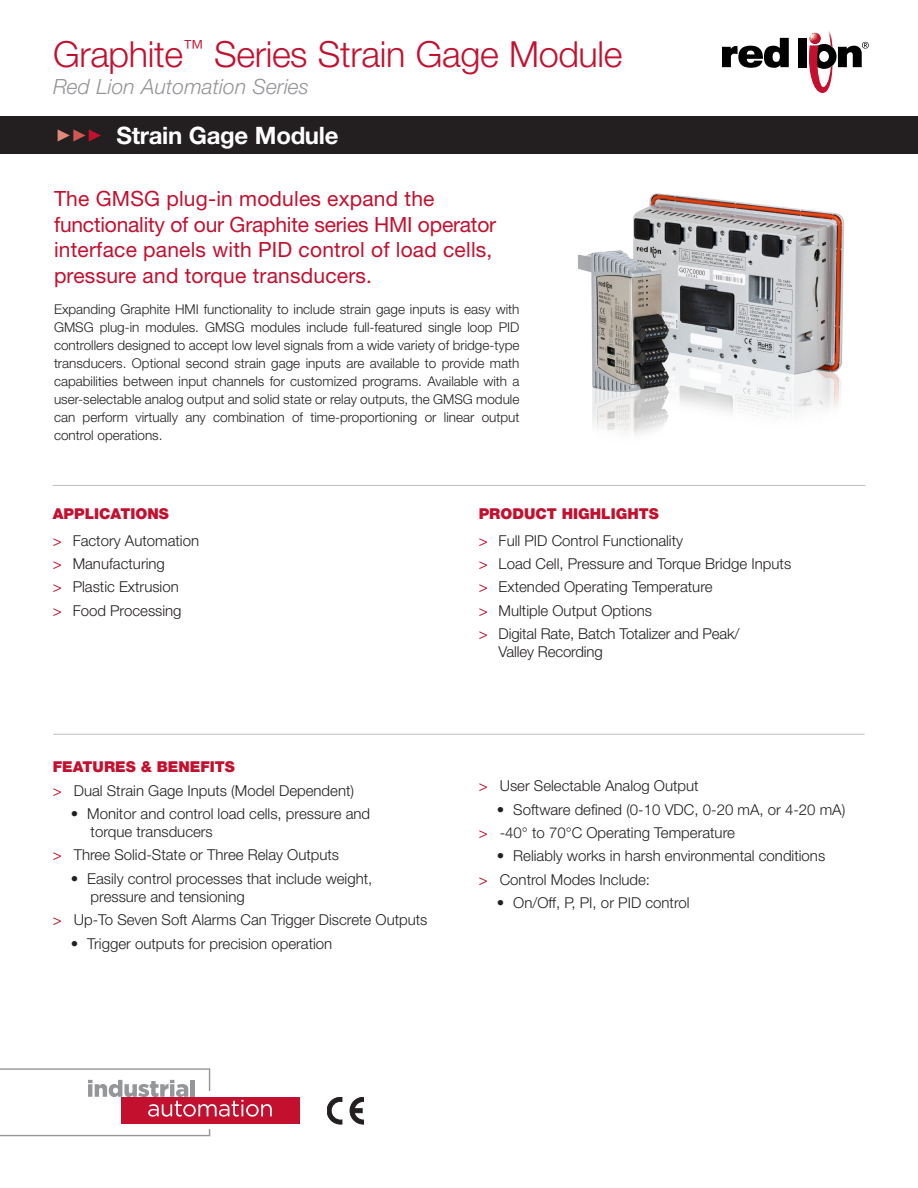
<style>
.page{position:relative;width:918px;height:1188px;background:#fff}
.page>*{position:absolute;margin:0;border:0;box-sizing:border-box;transform-origin:0 0}
.Main_Document_Title{font:300 36px "Helvetica Neue LT Std";letter-spacing:-.01em;color:#c3102f}
.White_Subtitle_in_Bl{font:700 24px "Helvetica Neue LT Std";letter-spacing:-.015em;color:#fff}
.Intro_Subtitle__Red{font:21px/25.5px "Helvetica Neue LT Std";letter-spacing:.01em;color:#c3102f}
.Italic_Main_SubHeadi{font:italic 300 21px "Helvetica Neue LT Std";letter-spacing:.005em;color:#939598}
.t1{font:300 15px/18px "Helvetica Neue LT Std";color:#231f20}
.Red_Body_Headers__Bo{font:900 15px "Helvetica Neue LT Std";color:#c3102f}
.Page_1_-_Sm_Header{font:900 15px "Helvetica Neue LT Std";color:#c3102f}
.Intro_Body__Black{font:300 13.5px/18px "Helvetica Neue LT Std";color:#231f20;text-align:justify}
.s1{font-weight:400;color:#c3102f}
</style>
<div class="page">
<div style="left:0;top:117px;width:918px;height:37px;background:#231f20"></div>
<svg style="left:722px;top:38px;width:67px;height:30px"></svg>
<div style="left:798px;top:38px;width:9px;height:29px;background:#000"></div>
<svg style="left:809px;top:31px;width:60px;height:62px"></svg>
<div style="left:121px;top:1097px;width:178px;height:27px;background:#c3102f"></div>
<svg style="left:0;top:1129px;width:210px;height:7px"></svg>
<svg style="left:0;top:1068px;width:272px;height:49px"></svg>
<svg style="left:58px;top:129px;width:43px;height:13px"></svg>
<hr style="left:53px;top:734px;width:812px;height:1px;background:#bcbdc0">
<hr style="left:53px;top:485px;width:812px;height:1px;background:#bcbdc0">
<svg style="left:327px;top:1097px;width:16px;height:27px"></svg>
<svg style="left:349px;top:1097px;width:14px;height:27px"></svg>
<img style="left:577px;top:193px;width:289px;height:293px">
<p class="Main_Document_Title" style="left:53px;top:32px;width:571px">Graphite<sup>™</sup> Series Strain Gage Module</p>
<p class="Italic_Main_SubHeadi" style="left:53px;top:74px;width:258px">Red Lion Automation Series</p>
<p class="White_Subtitle_in_Bl" style="left:117px;top:121px;width:223px">Strain Gage Module</p>
<p class="Intro_Subtitle__Red" style="left:54px;top:186px;width:444px">The GMSG plug-in modules expand the functionality of our Graphite series HMI operator interface panels with PID control of load cells, pressure and torque transducers.</p>
<p class="Intro_Body__Black" style="left:54px;top:300px;width:467px">Expanding Graphite HMI functionality to include strain gage inputs is easy with GMSG plug-in modules. GMSG modules include full-featured single loop PID controllers designed to accept low level signals from a wide variety of bridge-type transducers. Optional second strain gage inputs are available to provide math capabilities between input channels for customized programs. Available with a user-selectable analog output and solid state or relay outputs, the GMSG module can perform virtually any combination of time-proportioning or linear output control operations.</p>
<p class="Red_Body_Headers__Bo" style="left:53px;top:504px;width:117px">APPLICATIONS</p>
<p class="t1" style="left:53px;top:531px;width:148px"><span class="s1">&gt;</span> Factory Automation</p>
<p class="t1" style="left:53px;top:554px;width:114px"><span class="s1">&gt;</span> Manufacturing</p>
<p class="t1" style="left:53px;top:578px;width:127px"><span class="s1">&gt;</span> Plastic Extrusion</p>
<p class="t1" style="left:53px;top:601px;width:130px"><span class="s1">&gt;</span> Food Processing</p>
<p class="Page_1_-_Sm_Header" style="left:53px;top:757px;width:184px">FEATURES &amp; BENEFITS</p>
<p class="t1" style="left:53px;top:781px;width:303px"><span class="s1">&gt;</span> Dual Strain Gage Inputs (Model Dependent)</p>
<p class="t1" style="left:91px;top:804px;width:281px;text-indent:-20px">• Monitor and control load cells, pressure and torque transducers</p>
<p class="t1" style="left:53px;top:846px;width:288px"><span class="s1">&gt;</span> Three Solid-State or Three Relay Outputs</p>
<p class="t1" style="left:91px;top:869px;width:283px;text-indent:-20px">• Easily control processes that include weight, pressure and tensioning</p>
<p class="t1" style="left:53px;top:911px;width:376px"><span class="s1">&gt;</span> Up-To Seven Soft Alarms Can Trigger Discrete Outputs</p>
<p class="t1" style="left:71px;top:934px;width:263px">• Trigger outputs for precision operation</p>
<p class="Red_Body_Headers__Bo" style="left:479px;top:504px;width:182px">PRODUCT HIGHLIGHTS</p>
<p class="t1" style="left:479px;top:531px;width:206px"><span class="s1">&gt;</span> Full PID Control Functionality</p>
<p class="t1" style="left:479px;top:554px;width:314px"><span class="s1">&gt;</span> Load Cell, Pressure and Torque Bridge Inputs</p>
<p class="t1" style="left:479px;top:578px;width:235px"><span class="s1">&gt;</span> Extended Operating Temperature</p>
<p class="t1" style="left:479px;top:601px;width:175px"><span class="s1">&gt;</span> Multiple Output Options</p>
<p class="t1" style="left:499px;top:625px;width:242px;text-indent:-20px"><span class="s1">&gt;</span> Digital Rate, Batch Totalizer and Peak/<br>Valley Recording</p>
<p class="t1" style="left:479px;top:777px;width:221px"><span class="s1">&gt;</span> User Selectable Analog Output</p>
<p class="t1" style="left:497px;top:800px;width:350px">• Software defined (0-10 VDC, 0-20 mA, or 4-20 mA)</p>
<p class="t1" style="left:479px;top:823px;width:258px"><span class="s1">&gt;</span> -40° to 70°C Operating Temperature</p>
<p class="t1" style="left:497px;top:847px;width:330px">• Reliably works in harsh environmental conditions</p>
<p class="t1" style="left:479px;top:870px;width:173px"><span class="s1">&gt;</span> Control Modes Include:</p>
<p class="t1" style="left:497px;top:894px;width:194px">• On/Off, P, PI, or PID control</p>
</div>
